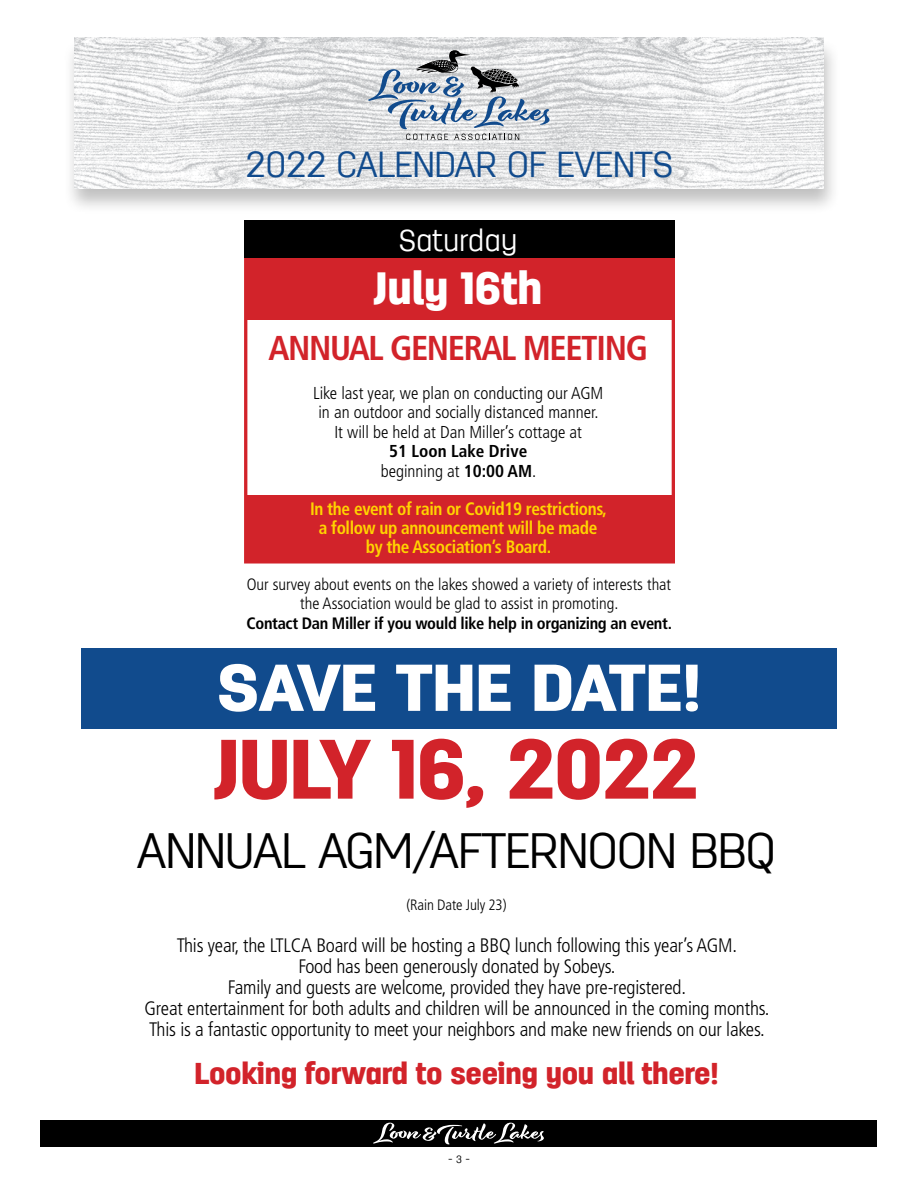
<style>
.page{position:relative;width:918px;height:1188px;background:#fff}
.page>*{position:absolute;margin:0;border:0;box-sizing:border-box;transform-origin:0 0}
.t1{font:900 84px "Antartida W04";letter-spacing:-.01em;color:#d2232a}
.t2{font:900 66px "Antartida W04";color:#fff;scale:1.05 1}
.t3{font:300 49.5px "Antartida W04";letter-spacing:-.01em;color:#000}
.t4{font:900 45px "Antartida W04";color:#fff}
.t5{font:300 36px "Antartida W04";color:#114b8d}
.t6{font:700 condensed 34.5px "Frutiger";letter-spacing:-.04em;color:#d2232a}
.t7{font:900 30px "Antartida W04";letter-spacing:-.01em;color:#d2232a}
.t8{font:300 30px "Antartida W04";color:#fff}
.t9{font:300 condensed 19.5px/21px "Frutiger";letter-spacing:-.01em;color:#000;text-align:center}
.t10{font:700 condensed 18px/18.8px "Frutiger";letter-spacing:-.02em;color:#ffd400;text-align:center;scale:.96 1}
.t11{font:300 condensed 17.25px/19.5px "Frutiger";color:#000;text-align:center}
.t12{font:700 condensed 17.25px/19.5px "Frutiger";color:#000;text-align:center}
.t13{font:300 condensed 16.5px/19.5px "Frutiger";color:#000;text-align:center}
.t14{font:700 condensed 16.5px "Frutiger";letter-spacing:-.02em;color:#000}
.t15{font:300 condensed 15px "Frutiger";letter-spacing:-.01em;color:#000}
.t16{font:300 12px "Antartida W04";color:#000}
.s1{font-weight:300}
.s2{font-size:10.5px}
</style>
<div class="page">
<div style="left:40px;top:1120px;width:838px;height:28px;background:#000"></div>
<svg style="left:373px;top:1123px;width:171px;height:21px"></svg>
<div style="left:245px;top:495px;width:428px;height:66px;background:#d2232a"></div>
<div style="left:245px;top:220px;width:430px;height:100px;background:#d2232a"></div>
<div style="left:63px;top:38px;width:777px;height:177px;background:#000;opacity:.25"></div>
<img style="left:75px;top:38px;width:749px;height:151px">
<div style="left:244px;top:220px;width:431px;height:344px;border:3px solid #d2232a"></div>
<div style="left:81px;top:649px;width:755px;height:80px;background:#114b8d"></div>
<div style="left:244px;top:220px;width:431px;height:38px;background:#000"></div>
<svg style="left:368px;top:50px;width:182px;height:90px"></svg>
<h3 class="t5" style="left:246px;top:145px;width:429px">2022 CALENDAR OF EVENTS</h3>
<h3 class="t8" style="left:399px;top:224px;width:120px">Saturday</h3>
<h3 class="t4" style="left:374px;top:263px;width:170px">July 16th</h3>
<h3 class="t6" style="left:268px;top:327px;width:381px">ANNUAL GENERAL MEETING</h3>
<p class="t11" style="left:313px;top:383px;width:292px">Like last year, we plan on conducting our AGM in an outdoor and socially distanced manner.<br>It will be held at Dan Miller’s cottage at</p>
<p class="t12" style="left:381px;top:442px;width:157px">51 Loon Lake Drive <span class="s1">beginning at</span> 10:00 AM<span class="s1">.</span></p>
<p class="t10" style="left:310px;top:500px;width:311px">In the event of rain or Covid19 restrictions, a follow up announcement will be made by the Association’s Board.</p>
<p class="t13" style="left:247px;top:575px;width:426px">Our survey about events on the lakes showed a variety of interests that the Association would be glad to assist in promoting.</p>
<p class="t14" style="left:247px;top:613px;width:427px">Contact Dan Miller if you would like help in organizing an event.</p>
<h2 class="t2" style="left:217px;top:650px;width:463px">SAVE THE DATE!</h2>
<h1 class="t1" style="left:215px;top:721px;width:485px">JULY 16, 2022</h1>
<h3 class="t3" style="left:137px;top:823px;width:640px">ANNUAL AGM/AFTERNOON BBQ</h3>
<p class="t15" style="left:407px;top:896px;width:101px">(Rain Date July 23)</p>
<p class="t9" style="left:144px;top:935px;width:627px">This year, the LTLCA Board will be hosting a BBQ lunch following this year’s AGM.<br>Food has been generously donated by Sobeys.<br>Family and guests are welcome, provided they have pre-registered.<br>Great entertainment for both adults and children will be announced in the coming months.<br>This is a fantastic opportunity to meet your neighbors and make new friends on our lakes.</p>
<h3 class="t7" style="left:194px;top:1056px;width:526px">Looking forward to seeing you all there!</h3>
<p class="t16" style="left:448px;top:1152px;width:23px">- <span class="s2">3</span> -</p>
</div>
